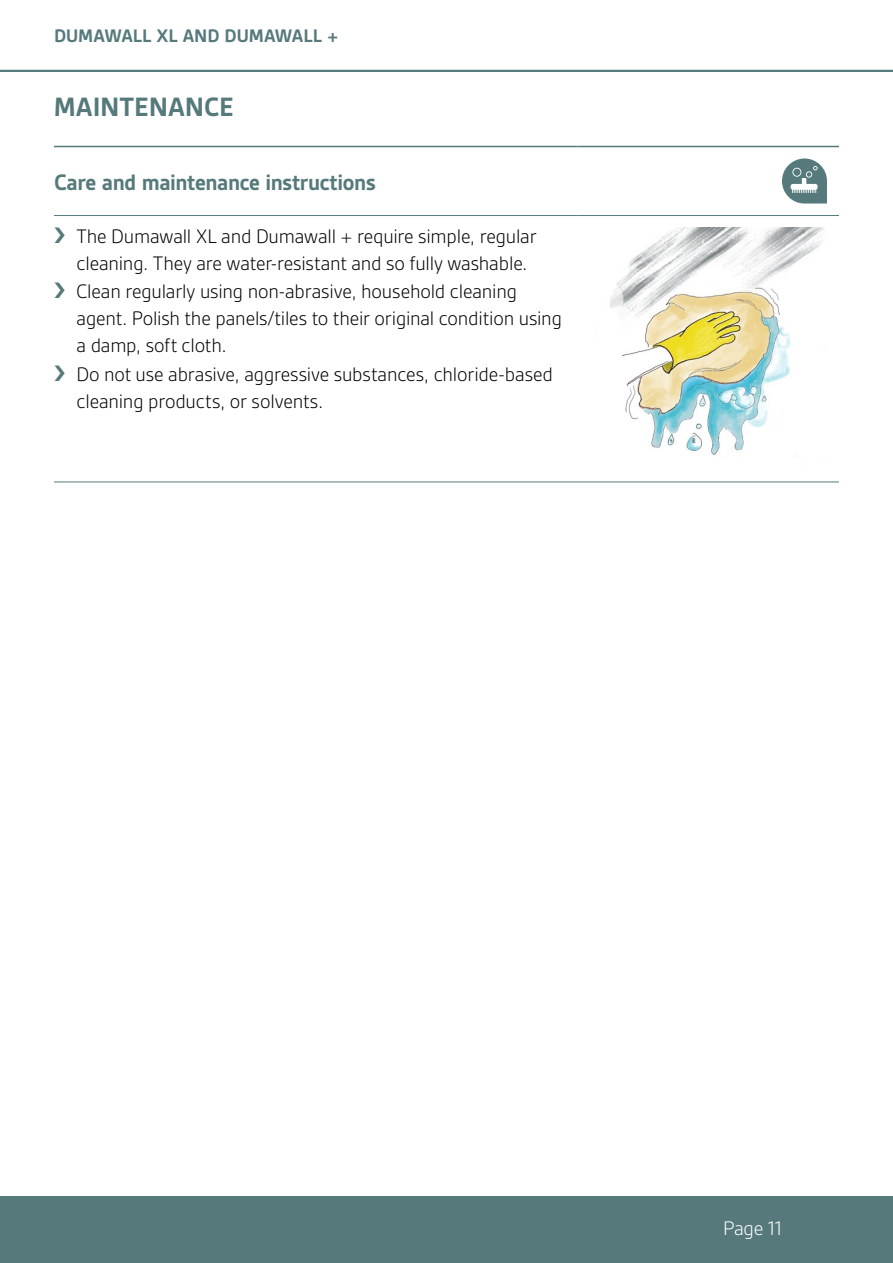
<style>
.page{position:relative;width:893px;height:1263px;background:#fff}
.page>*{position:absolute;margin:0;border:0;box-sizing:border-box;transform-origin:0 0}
.t1{font:700 28.5px "Gesta";letter-spacing:-.005em;color:#56797b}
.t2{font:700 24px "Gesta";letter-spacing:-.015em;color:#56797b}
.t3{font:300 21px/27.5px "Gesta";letter-spacing:-.01em;color:#000}
.t4{font:300 21px "Gesta";letter-spacing:-.015em;color:#fff}
.t5{font:700 19.5px "Gesta";color:#56797b}
</style>
<div class="page">
<div style="left:0;top:1197px;width:893px;height:66px;background:#56797b"></div>
<hr style="left:54px;top:215px;width:523px;height:1px;background:#56797b">
<hr style="left:577px;top:215px;width:262px;height:1px;background:#56797b">
<hr style="left:54px;top:482px;width:523px;height:1px;background:#56797b">
<hr style="left:577px;top:482px;width:262px;height:1px;background:#56797b">
<hr style="left:54px;top:146px;width:523px;height:1px;background:#56797b">
<hr style="left:577px;top:146px;width:262px;height:1px;background:#56797b">
<svg style="left:782px;top:158px;width:45px;height:45px"></svg>
<img style="left:610px;top:227px;width:214px;height:228px">
<hr style="left:0;top:70px;width:893px;height:2px;background:#56797b">
<p class="t5" style="left:54px;top:25px;width:286px">DUMAWALL XL AND DUMAWALL +</p>
<h1 class="t1" style="left:54px;top:91px;width:182px">MAINTENANCE</h1>
<p class="t2" style="left:54px;top:168px;width:323px">Care and maintenance instructions</p>
<p class="t3" style="left:76px;top:222px;width:487px">The Dumawall XL and Dumawall + require simple, regular cleaning. They are water-resistant and so fully washable.<br>Clean regularly using non-abrasive, household cleaning agent. Polish the panels/tiles to their original condition using a damp, soft cloth.<br>Do not use abrasive, aggressive substances, chloride-based cleaning products, or solvents.</p>
<p class="t4" style="left:723px;top:1216px;width:61px">Page 11</p>
</div>
